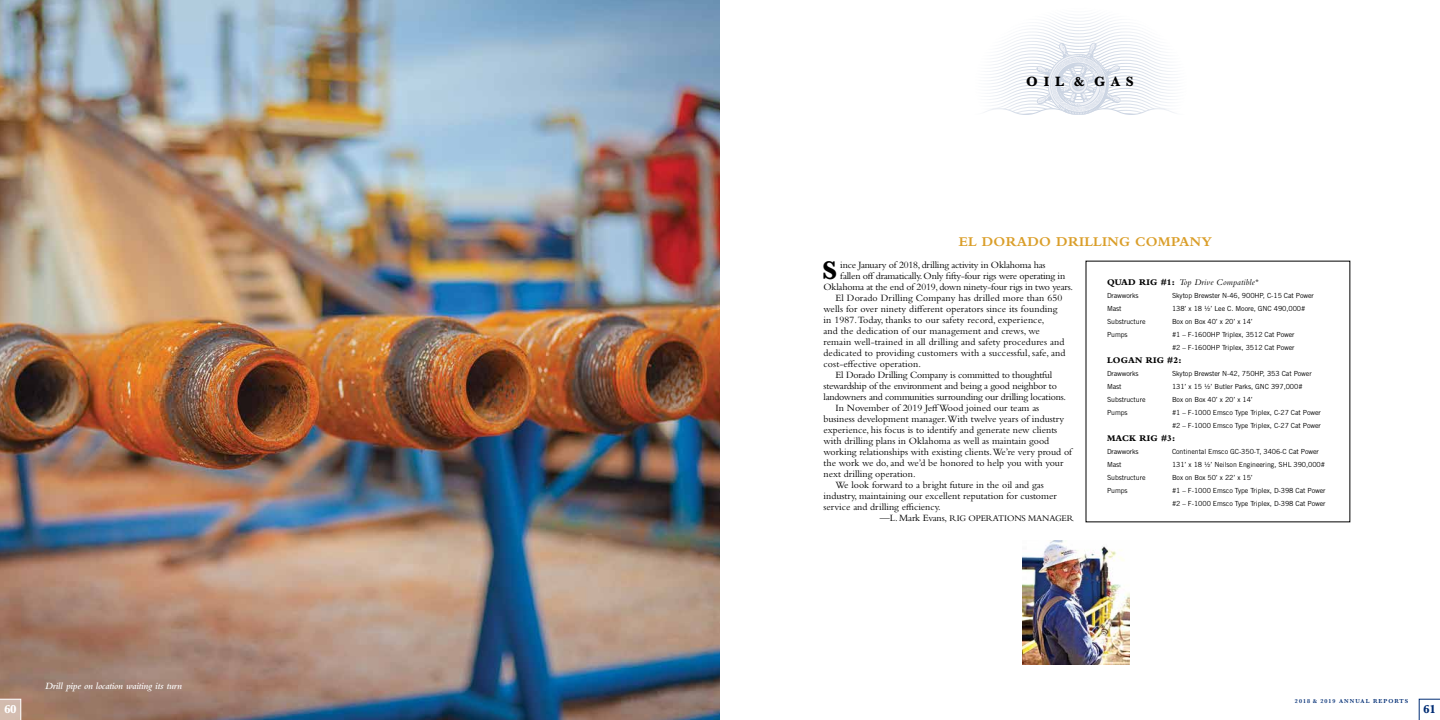
<style>
.page{position:relative;width:1440px;height:720px;background:#fff}
.page>*{position:absolute;margin:0;border:0;box-sizing:border-box;transform-origin:0 0}
.t1{font:700 26.6px "Baskerville";color:#000}
.t2{font:700 14px "Bembo Std";letter-spacing:.02em;color:#da9e29}
.t3{font:700 14px "Baskerville";letter-spacing:.42em;color:#000}
.t4{font:700 12px "Baskerville";color:#002d74}
.t5{font:700 12px "Baskerville";color:#fff}
.t6{font:10px "Bembo Std";color:#000}
.t7{font:10px "Bembo Std";letter-spacing:-.02em;color:#000}
.t8{font:italic 600 10px "Bembo Std";letter-spacing:-.015em;color:#fff}
.t9{font:9px "Bembo Std";letter-spacing:-.015em;color:#000}
.t10{font:italic 9px "Bembo Std";letter-spacing:.02em;color:#000}
.t11{font:800 9px "Bembo Std";letter-spacing:.02em;color:#000}
.t12{font:7px/13px "Trade Gothic LT Std";letter-spacing:-.01em;color:#000}
.t13{font:600 6px "Baskerville";letter-spacing:.17em;color:#002d74}
.s1{font-size:10px}
.s2{font-weight:800;font-style:normal}
.s3{font-family:"Trade Gothic LT Std";font-style:normal;font-size:8px}
</style>
<div class="page">
<img style="left:0;top:0;width:720px;height:720px">
<img style="left:1022px;top:540px;width:108px;height:125px">
<svg style="left:986px;top:16px;width:189px;height:99px"></svg>
<svg style="left:1419px;top:699px;width:21px;height:21px"></svg>
<svg style="left:0;top:699px;width:21px;height:21px"></svg>
<p class="t5" style="left:4px;top:701px;width:14px">60</p>
<p class="t8" style="left:45px;top:681px;width:138px">Drill pipe on location waiting its turn</p>
<h2 class="t3" style="left:1026px;top:72px;width:109px">OIL &amp; GAS</h2>
<h2 class="t2" style="left:959px;top:234px;width:255px">EL DORADO DRILLING COMPANY</h2>
<h1 class="t1" style="left:822px;top:252px;width:16px">S</h1>
<p class="t7" style="left:840px;top:259px;width:207px">ince January of 2018, drilling activity in Oklahoma has</p>
<p class="t7" style="left:840px;top:270px;width:226px">fallen off dramatically. Only fifty-four rigs were operating in</p>
<p class="t7" style="left:824px;top:281px;width:251px">Oklahoma at the end of 2019, down ninety-four rigs in two years.</p>
<p class="t6" style="left:836px;top:292px;width:228px">El Dorado Drilling Company has drilled more than 650</p>
<p class="t6" style="left:824px;top:303px;width:235px">wells for over ninety different operators since its founding</p>
<p class="t6" style="left:824px;top:314px;width:222px">in 1987. Today, thanks to our safety record, experience,</p>
<p class="t6" style="left:824px;top:325px;width:218px">and the dedication of our management and crews, we</p>
<p class="t6" style="left:824px;top:336px;width:242px">remain well-trained in all drilling and safety procedures and</p>
<p class="t6" style="left:824px;top:347px;width:243px">dedicated to providing customers with a successful, safe, and</p>
<p class="t6" style="left:824px;top:358px;width:99px">cost-effective operation.</p>
<p class="t7" style="left:836px;top:369px;width:218px">El Dorado Drilling Company is committed to thoughtful</p>
<p class="t7" style="left:824px;top:380px;width:235px">stewardship of the environment and being a good neighbor to</p>
<p class="t7" style="left:824px;top:391px;width:244px">landowners and communities surrounding our drilling locations.</p>
<p class="t6" style="left:836px;top:402px;width:205px">In November of 2019 Jeff Wood joined our team as</p>
<p class="t6" style="left:824px;top:413px;width:242px">business development manager.With twelve years of industry</p>
<p class="t6" style="left:824px;top:424px;width:235px">experience, his focus is to identify and generate new clients</p>
<p class="t6" style="left:824px;top:435px;width:227px">with drilling plans in Oklahoma as well as maintain good</p>
<p class="t6" style="left:824px;top:446px;width:250px">working relationships with existing clients.We’re very proud of</p>
<p class="t6" style="left:824px;top:457px;width:241px">the work we do, and we’d be honored to help you with your</p>
<p class="t6" style="left:824px;top:468px;width:94px">next drilling operation.</p>
<p class="t6" style="left:836px;top:479px;width:210px">We look forward to a bright future in the oil and gas</p>
<p class="t6" style="left:824px;top:490px;width:235px">industry, maintaining our excellent reputation for customer</p>
<p class="t6" style="left:824px;top:501px;width:119px">service and drilling efficiency.</p>
<p class="t9" style="left:880px;top:513px;width:196px"><span class="s1">—L. Mark Evans,</span> RIG OPERATIONS MANAGER</p>
<p class="t10" style="left:1107px;top:277px;width:154px"><span class="s2">QUAD RIG #1:</span> Top Drive Compatible<span class="s3">*</span></p>
<p class="t12" style="left:1107px;top:289px;width:33px">Drawworks</p>
<p class="t12" style="left:1172px;top:289px;width:143px">Skytop Brewster N-46, 900HP, C-15 Cat Power</p>
<p class="t12" style="left:1107px;top:302px;width:16px">Mast</p>
<p class="t12" style="left:1172px;top:302px;width:135px">138’ x 18 ½’ Lee C. Moore, GNC 490,000#</p>
<p class="t12" style="left:1107px;top:315px;width:40px">Substructure</p>
<p class="t12" style="left:1172px;top:315px;width:82px">Box on Box 40’ x 20’ x 14’</p>
<p class="t12" style="left:1107px;top:328px;width:22px">Pumps</p>
<p class="t12" style="left:1172px;top:328px;width:124px">#1 – F-1600HP Triplex, 3512 Cat Power #2 – F-1600HP Triplex, 3512 Cat Power</p>
<p class="t11" style="left:1107px;top:356px;width:76px">LOGAN RIG #2:</p>
<p class="t12" style="left:1107px;top:367px;width:33px">Drawworks</p>
<p class="t12" style="left:1172px;top:367px;width:141px">Skytop Brewster N-42, 750HP, 353 Cat Power</p>
<p class="t12" style="left:1107px;top:380px;width:16px">Mast</p>
<p class="t12" style="left:1172px;top:380px;width:132px">131’ x 15 ½’ Butler Parks, GNC 397,000#</p>
<p class="t12" style="left:1107px;top:393px;width:40px">Substructure</p>
<p class="t12" style="left:1172px;top:393px;width:82px">Box on Box 40’ x 20’ x 14’</p>
<p class="t12" style="left:1107px;top:406px;width:22px">Pumps</p>
<p class="t12" style="left:1172px;top:406px;width:150px">#1 – F-1000 Emsco Type Triplex, C-27 Cat Power #2 – F-1000 Emsco Type Triplex, C-27 Cat Power</p>
<p class="t11" style="left:1107px;top:434px;width:70px">MACK RIG #3:</p>
<p class="t12" style="left:1107px;top:445px;width:33px">Drawworks</p>
<p class="t12" style="left:1172px;top:445px;width:148px">Continental Emsco GC-350-T, 3406-C Cat Power</p>
<p class="t12" style="left:1107px;top:458px;width:16px">Mast</p>
<p class="t12" style="left:1172px;top:458px;width:155px">131’ x 18 ½’ Neilson Engineering, SHL 390,000#</p>
<p class="t12" style="left:1107px;top:471px;width:40px">Substructure</p>
<p class="t12" style="left:1172px;top:471px;width:82px">Box on Box 50’ x 22’ x 15’</p>
<p class="t12" style="left:1107px;top:484px;width:22px">Pumps</p>
<p class="t12" style="left:1172px;top:484px;width:155px">#1 – F-1000 Emsco Type Triplex, D-398 Cat Power #2 – F-1000 Emsco Type Triplex, D-398 Cat Power</p>
<p class="t13" style="left:1295px;top:697px;width:115px">2018 &amp; 2019 ANNUAL REPORTS</p>
<p class="t4" style="left:1423px;top:701px;width:14px">61</p>
</div>
